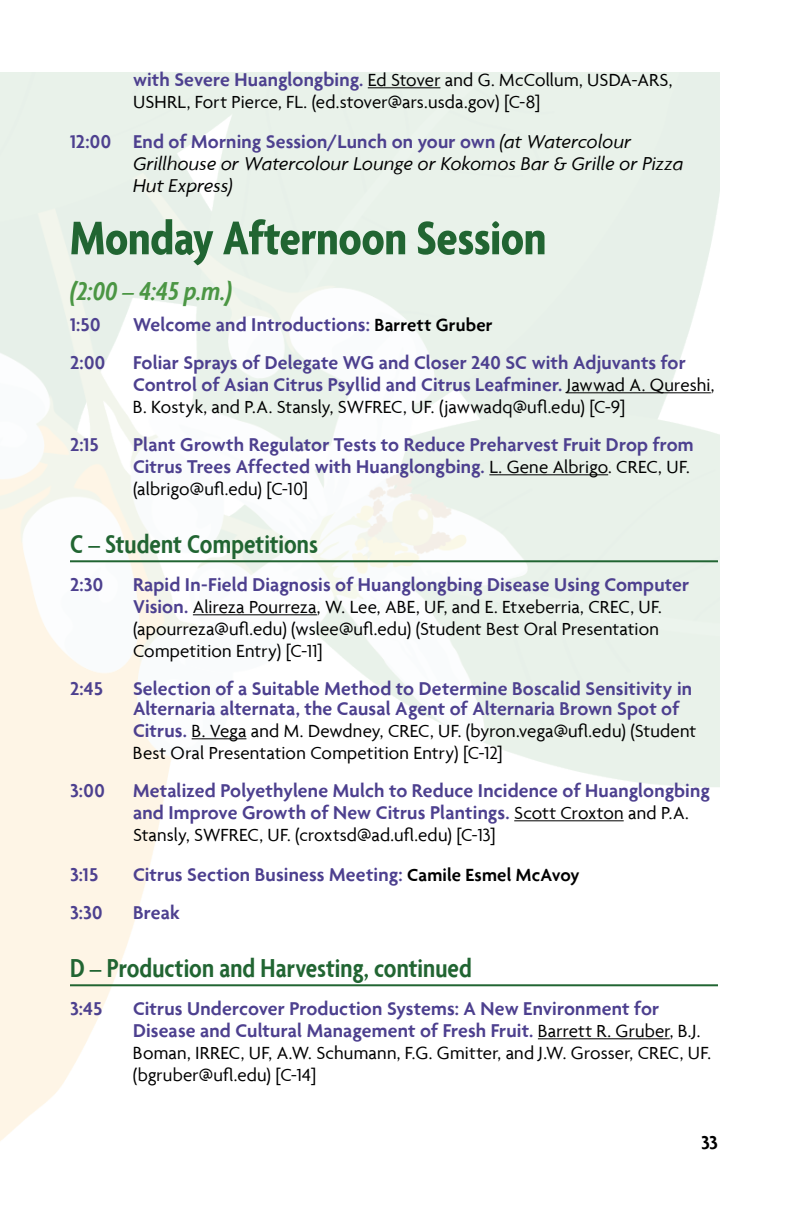
<style>
.page{position:relative;width:792px;height:1224px;background:#fff}
.page>*{position:absolute;margin:0;border:0;box-sizing:border-box;transform-origin:0 0}
.t1{font:700 condensed 51px "Agenda";letter-spacing:-.005em;color:#216532}
.t2{font:600 condensed 28px "Agenda";color:#216532}
.t3{font:italic 600 condensed 28px "Agenda";color:#4b9644}
.t4{font:600 20px/22px "Agenda";letter-spacing:.005em;color:#4d408f}
.t5{font:italic 20px/22px "Agenda";letter-spacing:.005em;color:#000}
.t6{font:600 20px "Agenda";color:#000}
.t7{font:19px/22px "Agenda";letter-spacing:.01em;color:#000}
.s1{font-weight:600;font-size:20px;color:#4d408f}
.s2{font-weight:600;font-style:normal;color:#4d408f}
.s3{font-size:19px;color:#000}
.s4{font-weight:400;font-size:19px;color:#000}
</style>
<div class="page">
<hr style="left:368px;top:87px;width:72px;height:1px;background:#000">
<hr style="left:567px;top:392px;width:144px;height:1px;background:#000">
<hr style="left:489px;top:474px;width:119px;height:1px;background:#000">
<hr style="left:70px;top:560px;width:648px;height:2px;background:#216532">
<hr style="left:193px;top:614px;width:124px;height:1px;background:#000">
<hr style="left:192px;top:738px;width:54px;height:1px;background:#000">
<hr style="left:514px;top:820px;width:110px;height:1px;background:#000">
<hr style="left:70px;top:984px;width:648px;height:2px;background:#216532">
<hr style="left:538px;top:1038px;width:132px;height:1px;background:#000">
<p class="t7" style="left:133px;top:69px;width:541px"><span class="s1">with Severe Huanglongbing.</span> Ed Stover and G. McCollum, USDA-ARS,<br>USHRL, Fort Pierce, FL. (ed.stover@ars.usda.gov) [C-8]</p>
<p class="t5" style="left:133px;top:130px;width:552px;text-indent:-63px"><span class="s2">12:00 End of Morning Session/Lunch on your own</span> (at Watercolour<br>Grillhouse or Watercolour Lounge or Kokomos Bar &amp; Grille or Pizza<br>Hut Express)</p>
<h1 class="t1" style="left:70px;top:208px;width:478px">Monday Afternoon Session</h1>
<h2 class="t3" style="left:70px;top:275px;width:164px">(2:00 – 4:45 p.m.)</h2>
<p class="t4" style="left:70px;top:313px;width:32px">1:50</p>
<p class="t4" style="left:133px;top:313px;width:361px">Welcome and Introductions: <span class="s3">Barrett Gruber</span></p>
<p class="t4" style="left:70px;top:351px;width:37px">2:00</p>
<p class="t4" style="left:133px;top:351px;width:583px">Foliar Sprays of Delegate WG and Closer 240 SC with Adjuvants for<br>Control of Asian Citrus Psyllid and Citrus Leafminer. <span class="s4">Jawwad A. Qureshi,</span></p>
<p class="t7" style="left:133px;top:396px;width:494px">B. Kostyk, and P.A. Stansly, SWFREC, UF. (jawwadq@ufl.edu) [C-9]</p>
<p class="t4" style="left:70px;top:433px;width:30px">2:15</p>
<p class="t4" style="left:133px;top:433px;width:562px">Plant Growth Regulator Tests to Reduce Preharvest Fruit Drop from<br>Citrus Trees Affected with Huanglongbing. <span class="s4">L. Gene Albrigo. CREC, UF.</span></p>
<p class="t7" style="left:133px;top:478px;width:177px">(albrigo@ufl.edu) [C-10]</p>
<h2 class="t2" style="left:70px;top:528px;width:250px">C – Student Competitions</h2>
<p class="t4" style="left:70px;top:573px;width:35px">2:30</p>
<p class="t4" style="left:133px;top:573px;width:558px">Rapid In-Field Diagnosis of Huanglongbing Disease Using Computer</p>
<p class="t7" style="left:133px;top:596px;width:530px"><span class="s1">Vision.</span> Alireza Pourreza, W. Lee, ABE, UF, and E. Etxeberria, CREC, UF. (apourreza@ufl.edu) (wslee@ufl.edu) (Student Best Oral Presentation<br>Competition Entry) [C-11]</p>
<p class="t4" style="left:70px;top:677px;width:35px">2:45</p>
<p class="t4" style="left:133px;top:678px;width:561px;line-height:20px">Selection of a Suitable Method to Determine Boscalid Sensitivity in<br>Alternaria alternata, the Causal Agent of Alternaria Brown Spot of</p>
<p class="t7" style="left:133px;top:720px;width:565px"><span class="s1">Citrus.</span> B. Vega and M. Dewdney, CREC, UF. (byron.vega@ufl.edu) (Student<br>Best Oral Presentation Competition Entry) [C-12]</p>
<p class="t4" style="left:70px;top:779px;width:36px">3:00</p>
<p class="t4" style="left:133px;top:779px;width:578px">Metalized Polyethylene Mulch to Reduce Incidence of Huanglongbing and Improve Growth of New Citrus Plantings. <span class="s4">Scott Croxton and P.A.</span></p>
<p class="t7" style="left:133px;top:824px;width:364px">Stansly, SWFREC, UF. (croxtsd@ad.ufl.edu) [C-13]</p>
<p class="t4" style="left:70px;top:863px;width:30px">3:15</p>
<p class="t4" style="left:133px;top:863px;width:448px">Citrus Section Business Meeting: <span class="s3">Camile Esmel McAvoy</span></p>
<p class="t4" style="left:70px;top:901px;width:34px">3:30</p>
<p class="t4" style="left:133px;top:901px;width:48px">Break</p>
<h2 class="t2" style="left:70px;top:952px;width:403px">D – Production and Harvesting, continued</h2>
<p class="t4" style="left:70px;top:997px;width:34px">3:45</p>
<p class="t4" style="left:133px;top:997px;width:569px">Citrus Undercover Production Systems: A New Environment for<br>Disease and Cultural Management of Fresh Fruit. <span class="s4">Barrett R. Gruber, B.J.</span></p>
<p class="t7" style="left:133px;top:1042px;width:580px">Boman, IRREC, UF, A.W. Schumann, F.G. Gmitter, and J.W. Grosser, CREC, UF. (bgruber@ufl.edu) [C-14]</p>
<p class="t6" style="left:701px;top:1130px;width:18px">33</p>
</div>
